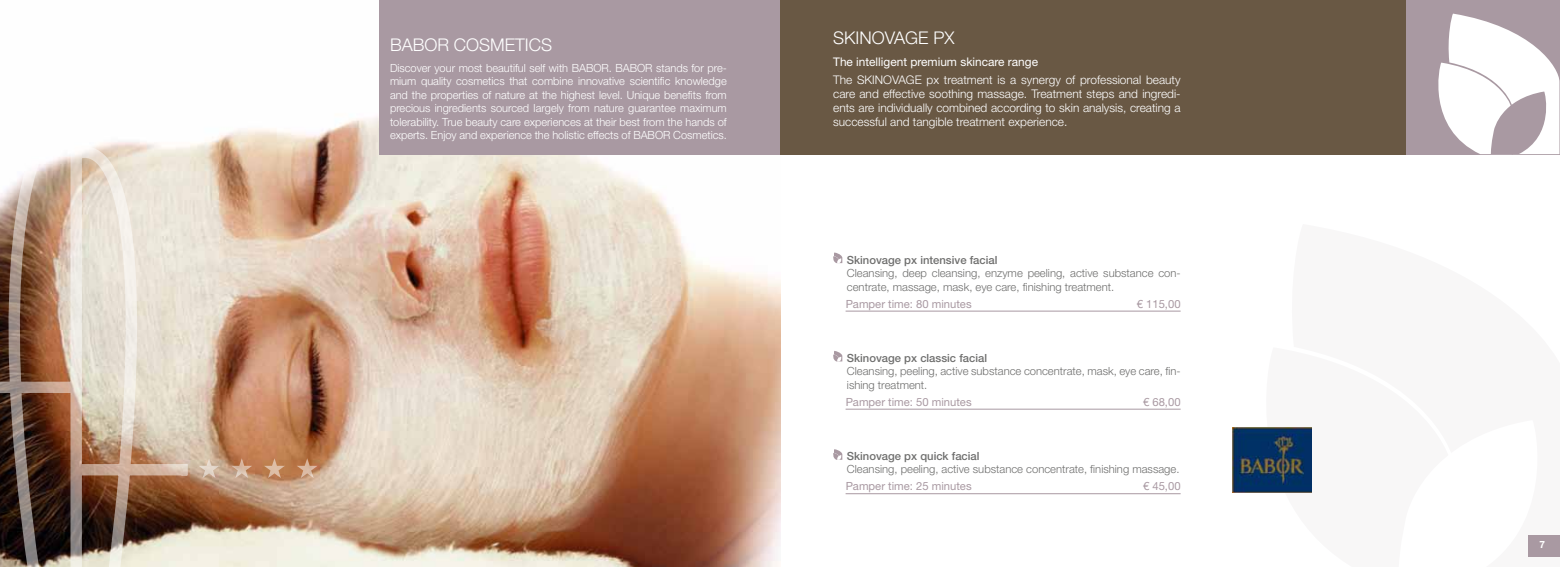
<style>
.page{position:relative;width:1560px;height:567px;background:#fff}
.page>*{position:absolute;margin:0;border:0;box-sizing:border-box;transform-origin:0 0}
.t1{font:300 17.5px "Helvetica Neue LT Std";color:#fff}
.t2{font:300 11.88px/14.2px "Helvetica Neue LT Std";color:#fff;text-align:justify}
.t3{font:11.88px "Helvetica Neue LT Std";color:#fff}
.t4{font:300 11.25px/13.5px "Helvetica Neue LT Std";color:#fff;text-align:justify}
.t5{font:300 11.25px/13.5px "Helvetica Neue LT Std";color:#6f6f6e}
.t6{font:11.25px "Helvetica Neue LT Std";color:#a999a2}
.t7{font:500 11.25px "Helvetica Neue LT Std";color:#6f6f6e}
.t8{font:700 10px "Helvetica Neue LT Std";color:#fff}
</style>
<div class="page">
<div style="left:1527px;top:535px;width:32px;height:22px;background:#a999a2"></div>
<img style="left:99px;top:117px;width:681px;height:450px">
<div style="left:780px;top:0;width:625px;height:154px;background:#695844"></div>
<div style="left:1405px;top:0;width:154px;height:154px;background:#a999a2"></div>
<svg style="left:1438px;top:14px;width:121px;height:140px"></svg>
<div style="left:379px;top:0;width:401px;height:154px;background:#a999a2"></div>
<svg style="left:833px;top:252px;width:9px;height:11px"></svg>
<svg style="left:833px;top:351px;width:9px;height:10px"></svg>
<svg style="left:833px;top:449px;width:9px;height:11px"></svg>
<svg style="left:297px;top:458px;width:20px;height:20px"></svg>
<img style="left:0;top:145px;width:199px;height:422px">
<svg style="left:264px;top:458px;width:21px;height:20px"></svg>
<svg style="left:231px;top:458px;width:21px;height:20px"></svg>
<svg style="left:198px;top:458px;width:21px;height:20px"></svg>
<img style="left:1232px;top:427px;width:79px;height:66px">
<hr style="left:845px;top:311px;width:335px;height:1px;background:#a999a2">
<hr style="left:845px;top:409px;width:335px;height:1px;background:#a999a2">
<hr style="left:845px;top:493px;width:335px;height:1px;background:#a999a2">
<h1 class="t1" style="left:390px;top:34px;width:164px">BABOR COSMETICS</h1>
<p class="t4" style="left:390px;top:61px;width:338px">Discover your most beautiful self with BABOR. BABOR stands for pre&shy;mium quality cosmetics that combine innovative scientific knowledge and the properties of nature at the highest level. Unique benefits from precious ingredients sourced largely from nature guarantee maximum tolerability. True beauty care experiences at their best from the hands of experts. Enjoy and experience the holistic effects of BABOR Cosmetics.</p>
<h1 class="t1" style="left:833px;top:27px;width:123px">SKINOVAGE PX</h1>
<p class="t3" style="left:833px;top:54px;width:206px">The intelligent premium skincare range</p>
<p class="t2" style="left:833px;top:72px;width:349px">The SKINOVAGE px treatment is a synergy of professional beauty care and effective soothing massage. Treatment steps and ingredi&shy;ents are individually combined according to skin analysis, creating a successful and tangible treatment experience.</p>
<p class="t7" style="left:846px;top:253px;width:152px">Skinovage px intensive facial</p>
<p class="t5" style="left:846px;top:266px;width:335px">Cleansing, deep cleansing, enzyme peeling, active substance con&shy;centrate, massage, mask, eye care, finishing treatment.</p>
<p class="t6" style="left:845px;top:297px;width:127px">Pamper time: 80 minutes</p>
<p class="t6" style="left:1136px;top:297px;width:45px">€ 115,00</p>
<p class="t7" style="left:846px;top:351px;width:142px">Skinovage px classic facial</p>
<p class="t5" style="left:846px;top:364px;width:335px">Cleansing, peeling, active substance concentrate, mask, eye care, fin&shy;ishing treatment.</p>
<p class="t6" style="left:845px;top:395px;width:127px">Pamper time: 50 minutes</p>
<p class="t6" style="left:1142px;top:395px;width:39px">€ 68,00</p>
<p class="t7" style="left:846px;top:449px;width:134px">Skinovage px quick facial</p>
<p class="t5" style="left:846px;top:462px;width:334px">Cleansing, peeling, active substance concentrate, finishing massage.</p>
<p class="t6" style="left:845px;top:480px;width:127px">Pamper time: 25 minutes</p>
<p class="t6" style="left:1142px;top:480px;width:39px">€ 45,00</p>
<p class="t8" style="left:1538px;top:539px;width:7px">7</p>
</div>
